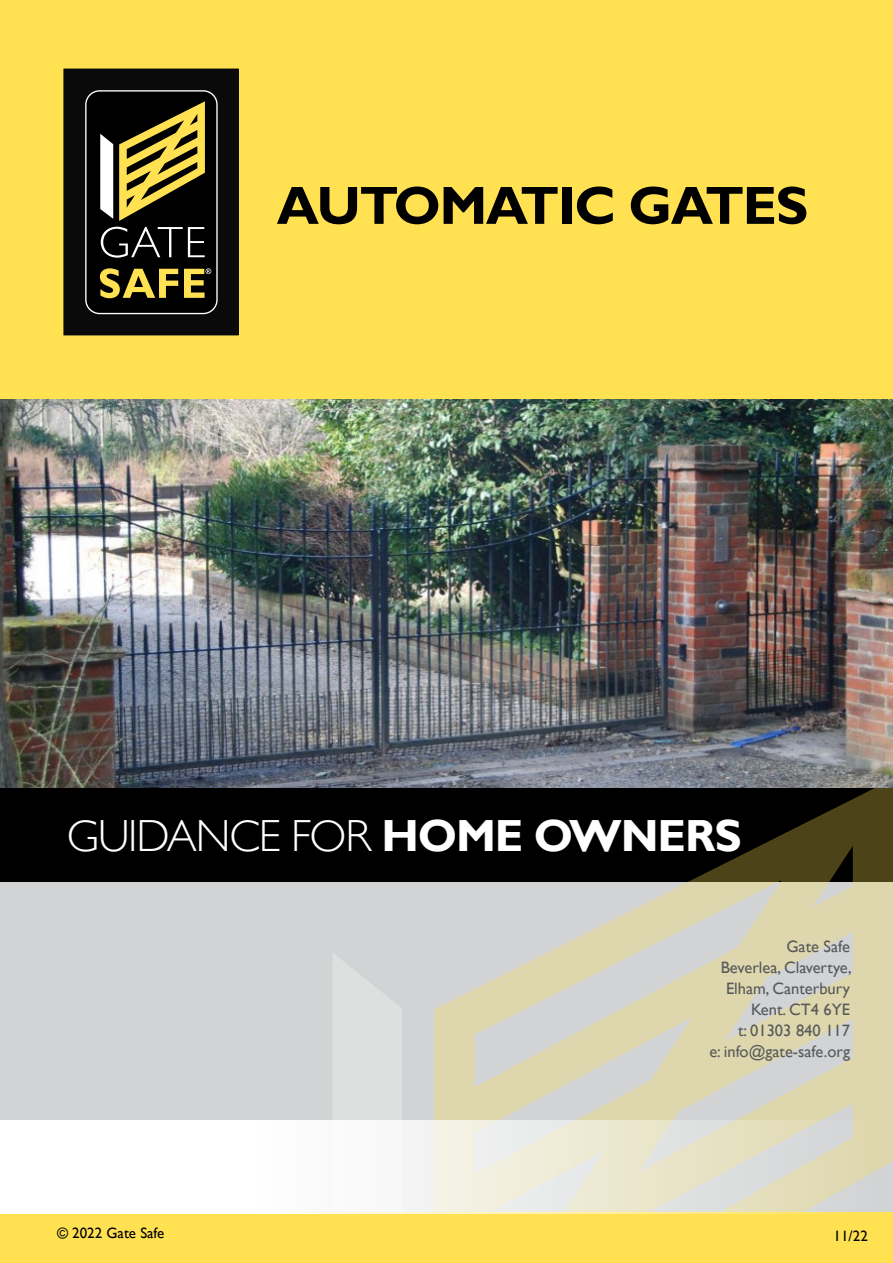
<style>
.page{position:relative;width:893px;height:1263px;background:#fff}
.page>*{position:absolute;margin:0;border:0;box-sizing:border-box;transform-origin:0 0}
.t1{font:700 54px "Gill Sans";letter-spacing:-.025em;color:#000}
.t2{font:300 45px "Gill Sans";letter-spacing:-.025em;color:#fff}
.t3{font:16.5px/21px "Gill Sans";color:#58595b;text-align:right}
.t4{font:15px "Gill Sans";color:#000}
.s1{font-weight:700}
</style>
<div class="page">
<div style="left:0;top:387px;width:893px;height:826px;background:#d1d3d4"></div>
<div style="left:0;top:787px;width:893px;height:95px;background:#000"></div>
<svg style="left:333px;top:954px;width:69px;height:166px"></svg>
<svg style="left:434px;top:787px;width:459px;height:333px"></svg>
<div style="left:0;top:1213px;width:893px;height:50px;background:#ffe152"></div>
<div style="left:0;top:0;width:893px;height:442px;background:#ffe152"></div>
<div style="left:64px;top:69px;width:174px;height:266px;background:#0b0a0b"></div>
<div style="left:86px;top:91px;width:131px;height:223px;background:#000;border-radius:14px"></div>
<div style="left:85px;top:90px;width:133px;height:224px;border:1px solid #fff;border-radius:14px"></div>
<svg style="left:100px;top:134px;width:13px;height:85px"></svg>
<svg style="left:119px;top:101px;width:86px;height:120px"></svg>
<svg style="left:101px;top:227px;width:104px;height:31px"></svg>
<svg style="left:100px;top:268px;width:78px;height:30px"></svg>
<svg style="left:184px;top:268px;width:27px;height:30px"></svg>
<img style="left:0;top:400px;width:893px;height:387px">
<svg style="left:140px;top:1120px;width:753px;height:94px;background:#eeede1"></svg>
<div style="left:0;top:1120px;width:140px;height:94px;background:#fff"></div>
<h1 class="t1" style="left:277px;top:173px;width:533px">AUTOMATIC GATES</h1>
<h2 class="t2" style="left:67px;top:801px;width:676px">GUIDANCE FOR <span class="s1">HOME OWNERS</span></h2>
<p class="t3" style="left:709px;top:936px;width:144px">Gate Safe<br>Beverlea, Clavertye,<br>Elham, Canterbury<br>Kent. CT4 6YE<br>t: 01303 840 117<br>e: info@gate-safe.org</p>
<p class="t4" style="left:57px;top:1224px;width:109px">© 2022 Gate Safe</p>
<p class="t4" style="left:834px;top:1227px;width:36px">11/22</p>
</div>
